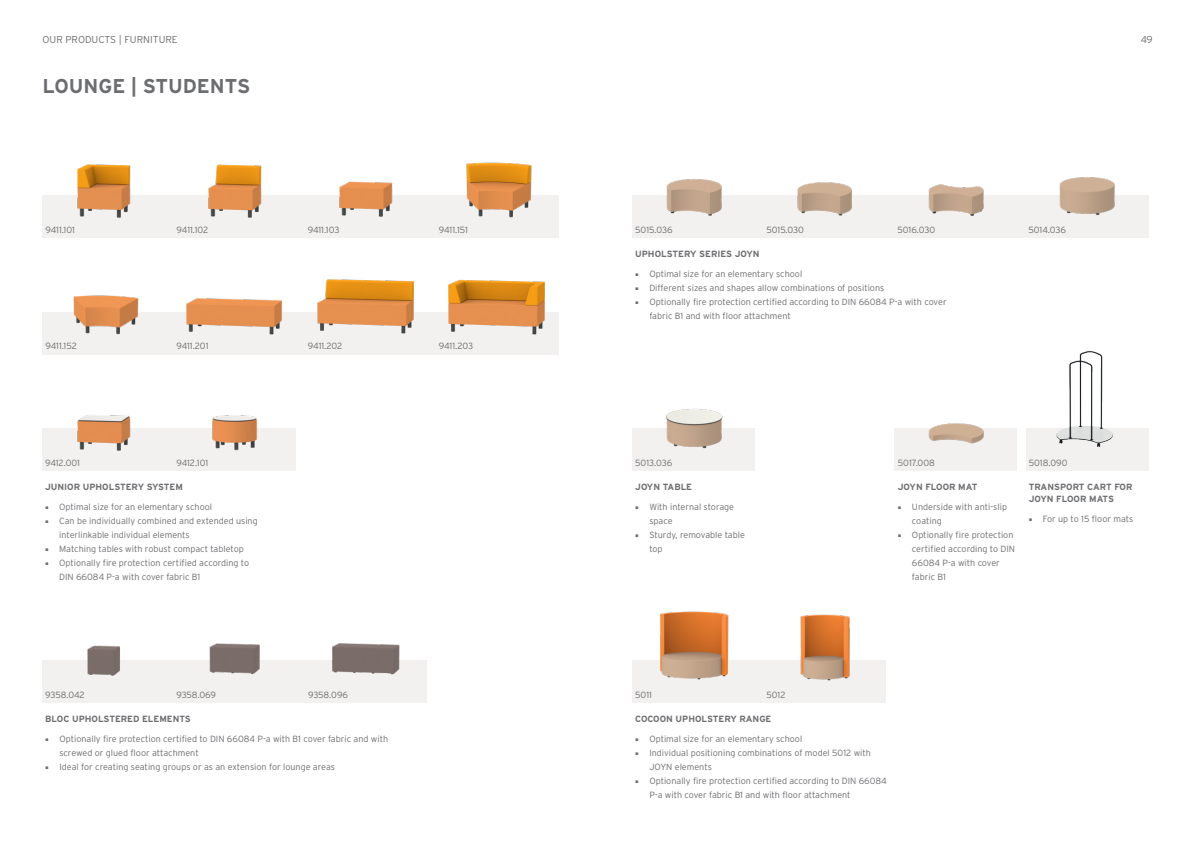
<style>
.page{position:relative;width:1191px;height:842px;background:#fff}
.page>*{position:absolute;margin:0;border:0;box-sizing:border-box;transform-origin:0 0}
.t1{font:700 20px "Interstate";color:#6c6d70}
.t2{font:300 10px "Interstate";color:#6c6d70}
.t3{font:300 9px/14px "Interstate";color:#6c6d70}
.t4{font:700 9px/12px "Interstate";color:#6c6d70}
.s1{font-family:"Minion Pro";font-weight:400}
</style>
<div class="page">
<div style="left:43px;top:428px;width:253px;height:43px;background:#f3f1f0"></div>
<div style="left:632px;top:660px;width:254px;height:43px;background:#f3f1f0"></div>
<div style="left:632px;top:196px;width:516px;height:42px;background:#f3f1f0"></div>
<div style="left:42px;top:660px;width:385px;height:43px;background:#f3f1f0"></div>
<div style="left:894px;top:428px;width:123px;height:42px;background:#f3f1f0"></div>
<div style="left:1025px;top:428px;width:123px;height:42px;background:#f3f1f0"></div>
<div style="left:43px;top:196px;width:515px;height:42px;background:#f3f1f0"></div>
<div style="left:632px;top:428px;width:123px;height:42px;background:#f3f1f0"></div>
<div style="left:43px;top:312px;width:515px;height:42px;background:#f3f1f0"></div>
<img style="left:928px;top:423px;width:56px;height:21px">
<img style="left:1056px;top:351px;width:57px;height:96px">
<img style="left:87px;top:645px;width:33px;height:31px">
<img style="left:209px;top:643px;width:51px;height:31px">
<img style="left:332px;top:643px;width:68px;height:32px">
<img style="left:436px;top:162px;width:122px;height:56px">
<img style="left:305px;top:181px;width:122px;height:36px">
<img style="left:174px;top:164px;width:122px;height:54px">
<img style="left:43px;top:164px;width:122px;height:54px">
<img style="left:660px;top:611px;width:69px;height:69px">
<img style="left:800px;top:614px;width:50px;height:67px">
<img style="left:666px;top:409px;width:57px;height:40px">
<img style="left:448px;top:279px;width:97px;height:56px">
<img style="left:317px;top:279px;width:97px;height:55px">
<img style="left:186px;top:298px;width:96px;height:37px">
<img style="left:42px;top:295px;width:97px;height:45px">
<img style="left:1025px;top:177px;width:123px;height:39px">
<img style="left:632px;top:179px;width:123px;height:37px">
<img style="left:894px;top:184px;width:123px;height:32px">
<img style="left:763px;top:182px;width:123px;height:34px">
<img style="left:42px;top:415px;width:89px;height:41px">
<img style="left:212px;top:415px;width:45px;height:36px">
<p class="t2" style="left:43px;top:33px;width:137px">OUR PRODUCTS | FURNITURE</p>
<p class="t2" style="left:1140px;top:33px;width:14px">49</p>
<h1 class="t1" style="left:43px;top:74px;width:209px">LOUNGE | STUDENTS</h1>
<p class="t3" style="left:45px;top:223px;width:31px">9411.101</p>
<p class="t3" style="left:176px;top:223px;width:33px">9411.102</p>
<p class="t3" style="left:308px;top:223px;width:33px">9411.103</p>
<p class="t3" style="left:439px;top:223px;width:31px">9411.151</p>
<p class="t3" style="left:45px;top:339px;width:33px">9411.152</p>
<p class="t3" style="left:176px;top:339px;width:34px">9411.201</p>
<p class="t3" style="left:176px;top:455px;width:33px">9412.101</p>
<p class="t3" style="left:45px;top:455px;width:37px">9412.001</p>
<p class="t4" style="left:45px;top:480px;width:139px">JUNIOR UPHOLSTERY SYSTEM</p>
<p class="t3" style="left:45px;top:499px;width:169px"><span class="s1">■</span> Optimal size for an elementary school</p>
<p class="t3" style="left:59px;top:513px;width:200px;text-indent:-14px"><span class="s1">■</span> Can be individually combined and extended using interlinkable individual elements</p>
<p class="t3" style="left:45px;top:541px;width:200px"><span class="s1">■</span> Matching tables with robust compact tabletop</p>
<p class="t3" style="left:59px;top:555px;width:191px;text-indent:-14px"><span class="s1">■</span> Optionally fire protection certified according to<br>DIN 66084 P-a with cover fabric B1</p>
<p class="t3" style="left:308px;top:339px;width:36px">9411.202</p>
<p class="t3" style="left:439px;top:339px;width:36px">9411.203</p>
<p class="t3" style="left:45px;top:688px;width:41px">9358.042</p>
<p class="t4" style="left:45px;top:713px;width:147px">BLOC UPHOLSTERED ELEMENTS</p>
<p class="t3" style="left:59px;top:732px;width:330px;text-indent:-14px"><span class="s1">■</span> Optionally fire protection certified to DIN 66084 P-a with B1 cover fabric and with screwed or glued floor attachment</p>
<p class="t3" style="left:45px;top:760px;width:291px"><span class="s1">■</span> Ideal for creating seating groups or as an extension for lounge areas</p>
<p class="t3" style="left:176px;top:688px;width:41px">9358.069</p>
<p class="t3" style="left:308px;top:688px;width:41px">9358.096</p>
<p class="t3" style="left:635px;top:223px;width:39px">5015.036</p>
<p class="t4" style="left:635px;top:248px;width:126px">UPHOLSTERY SERIES JOYN</p>
<p class="t3" style="left:635px;top:267px;width:169px"><span class="s1">■</span> Optimal size for an elementary school</p>
<p class="t3" style="left:635px;top:281px;width:251px"><span class="s1">■</span> Different sizes and shapes allow combinations of positions</p>
<p class="t3" style="left:649px;top:295px;width:299px;text-indent:-14px"><span class="s1">■</span> Optionally fire protection certified according to DIN 66084 P-a with cover fabric B1 and with floor attachment</p>
<p class="t3" style="left:766px;top:223px;width:39px">5015.030</p>
<p class="t3" style="left:897px;top:223px;width:39px">5016.030</p>
<p class="t3" style="left:1028px;top:223px;width:39px">5014.036</p>
<p class="t3" style="left:635px;top:455px;width:38px">5013.036</p>
<p class="t4" style="left:635px;top:480px;width:58px">JOYN TABLE</p>
<p class="t3" style="left:649px;top:499px;width:86px;text-indent:-14px"><span class="s1">■</span> With internal storage space</p>
<p class="t3" style="left:649px;top:527px;width:97px;text-indent:-14px"><span class="s1">■</span> Sturdy, removable table top</p>
<p class="t3" style="left:897px;top:455px;width:39px">5017.008</p>
<p class="t4" style="left:897px;top:480px;width:81px">JOYN FLOOR MAT</p>
<p class="t3" style="left:912px;top:499px;width:97px;text-indent:-14px"><span class="s1">■</span> Underside with anti-slip coating</p>
<p class="t3" style="left:912px;top:527px;width:105px;text-indent:-14px"><span class="s1">■</span> Optionally fire protection certified according to DIN<br>66084 P-a with cover fabric B1</p>
<p class="t3" style="left:1028px;top:455px;width:40px">5018.090</p>
<p class="t4" style="left:1028px;top:480px;width:105px">TRANSPORT CART FOR<br>JOYN FLOOR MATS</p>
<p class="t3" style="left:1028px;top:511px;width:106px"><span class="s1">■</span> For up to 15 floor mats</p>
<p class="t3" style="left:635px;top:688px;width:18px">5011</p>
<p class="t4" style="left:635px;top:713px;width:138px">COCOON UPHOLSTERY RANGE</p>
<p class="t3" style="left:635px;top:732px;width:169px"><span class="s1">■</span> Optimal size for an elementary school</p>
<p class="t3" style="left:649px;top:746px;width:223px;text-indent:-14px"><span class="s1">■</span> Individual positioning combinations of model 5012 with<br>JOYN elements</p>
<p class="t3" style="left:649px;top:774px;width:239px;text-indent:-14px"><span class="s1">■</span> Optionally fire protection certified according to DIN 66084<br>P-a with cover fabric B1 and with floor attachment</p>
<p class="t3" style="left:766px;top:688px;width:21px">5012</p>
</div>
